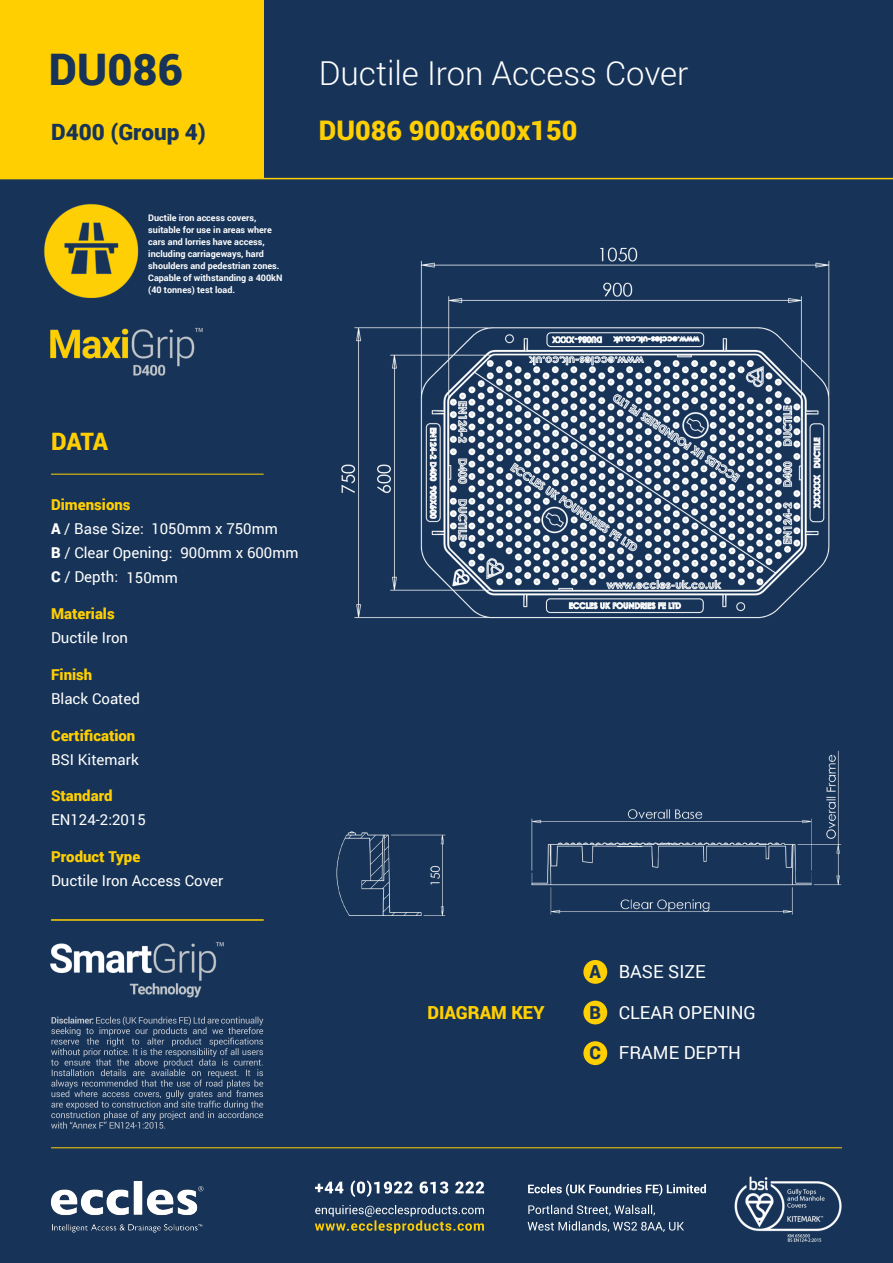
<style>
.page{position:relative;width:893px;height:1263px;background:#173458}
.page>*{position:absolute;margin:0;border:0;box-sizing:border-box;transform-origin:0 0}
.t1{font:900 43.5px "Roboto";color:#173458}
.t2{font:300 33px "Roboto";color:#fff}
.t3{font:900 27px "Roboto";color:#ffcf01}
.t4{font:900 24px "Roboto";color:#ffcf01}
.t5{font:900 22.5px "Roboto";color:#173458}
.t6{font:18px "Roboto";color:#fff}
.t7{font:900 18px "Roboto";color:#ffcf01}
.t8{font:15px/24px "Roboto";color:#fff}
.t9{font:900 15px "Roboto";color:#ffcf01}
.t10{font:700 9px/12px "Roboto";color:#fff}
.s1{font-weight:900;color:#ffcf01}
.s2{font-weight:900}
.s3{font-weight:900;color:#173458}
</style>
<div class="page">
<img style="left:50px;top:1181px;width:154px;height:52px">
<hr style="left:51px;top:1147px;width:791px;height:1px;background:#ffcf01">
<svg style="left:315px;top:1205px;width:169px;height:28px"></svg>
<svg style="left:315px;top:1180px;width:169px;height:17px"></svg>
<svg style="left:528px;top:1221px;width:156px;height:11px"></svg>
<svg style="left:528px;top:1205px;width:127px;height:10px"></svg>
<svg style="left:528px;top:1184px;width:178px;height:12px"></svg>
<img style="left:734px;top:1176px;width:108px;height:66px">
<hr style="left:0;top:178px;width:893px;height:1px;background:#ffcf01">
<div style="left:0;top:0;width:264px;height:179px;background:#ffcf01"></div>
<svg style="left:51px;top:1016px;width:212px;height:113px"></svg>
<img style="left:50px;top:920px;width:214px;height:78px">
<img style="left:44px;top:204px;width:95px;height:94px">
<img style="left:336px;top:247px;width:506px;height:669px">
<hr style="left:51px;top:474px;width:213px;height:1px;background:#ffcf01">
<div style="left:583px;top:960px;width:24px;height:24px;background:#ffcf01;border-radius:50%"></div>
<div style="left:583px;top:1001px;width:24px;height:23px;background:#ffcf01;border-radius:50%"></div>
<div style="left:583px;top:1041px;width:24px;height:24px;background:#ffcf01;border-radius:50%"></div>
<hr style="left:51px;top:919px;width:213px;height:1px;background:#ffcf01">
<img style="left:50px;top:327px;width:153px;height:49px">
<p class="t1" style="left:49px;top:39px;width:136px">DU086</p>
<p class="t5" style="left:51px;top:116px;width:156px">D400 (Group 4)</p>
<p class="t10" style="left:148px;top:211px;width:136px">Ductile iron access covers, suitable for use in areas where cars and lorries have access, including carriageways, hard shoulders and pedestrian zones.<br>Capable of withstanding a 400kN (40 tonnes) test load.</p>
<p class="t2" style="left:319px;top:50px;width:371px">Ductile Iron Access Cover</p>
<p class="t3" style="left:319px;top:112px;width:260px">DU086 900x600x150</p>
<p class="t4" style="left:51px;top:424px;width:59px">DATA</p>
<p class="t8" style="left:51px;top:492px;width:123px"><span class="s1">Dimensions<br></span><span class="s2">A</span> / Base Size:<br><span class="s2">B</span> / Clear Opening:<br><span class="s2">C</span> / Depth:</p>
<p class="t9" style="left:51px;top:603px;width:65px">Materials</p>
<p class="t8" style="left:151px;top:516px;width:128px">1050mm x 750mm</p>
<p class="t8" style="left:181px;top:541px;width:120px">900mm x 600mm</p>
<p class="t8" style="left:127px;top:565px;width:53px">150mm</p>
<p class="t8" style="left:51px;top:625px;width:79px">Ductile Iron</p>
<p class="t9" style="left:51px;top:664px;width:43px">Finish</p>
<p class="t8" style="left:51px;top:686px;width:90px">Black Coated</p>
<p class="t9" style="left:51px;top:725px;width:86px">Certification</p>
<p class="t8" style="left:51px;top:747px;width:89px">BSI Kitemark</p>
<p class="t9" style="left:51px;top:785px;width:63px">Standard</p>
<p class="t8" style="left:51px;top:807px;width:96px">EN124-2:2015</p>
<p class="t9" style="left:51px;top:846px;width:91px">Product Type</p>
<p class="t8" style="left:51px;top:868px;width:174px">Ductile Iron Access Cover</p>
<p class="t6" style="left:589px;top:959px;width:118px"><span class="s3">A</span> BASE SIZE</p>
<p class="t7" style="left:427px;top:999px;width:119px">DIAGRAM KEY</p>
<p class="t6" style="left:589px;top:999px;width:168px"><span class="s3">B</span> CLEAR OPENING</p>
<p class="t6" style="left:589px;top:1040px;width:153px"><span class="s3">C</span> FRAME DEPTH</p>
</div>
